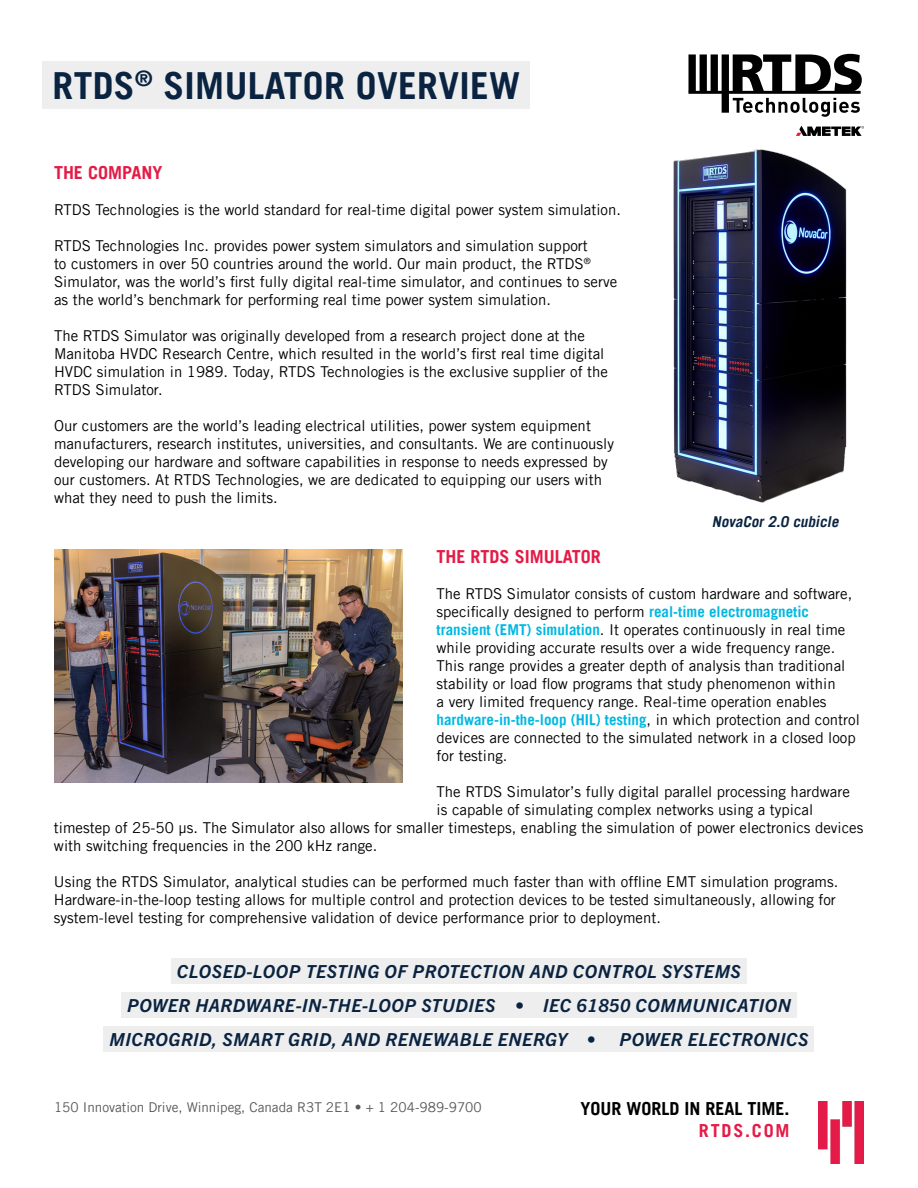
<style>
.page{position:relative;width:918px;height:1188px;background:#fff}
.page>*{position:absolute;margin:0;border:0;box-sizing:border-box;transform-origin:0 0}
.t1{font:700 37.35px "Trade Gothic LT Pro";letter-spacing:.01em;color:#092340}
.t2{font:italic 700 18px "Trade Gothic Next LT Pro";letter-spacing:.03em;color:#092340}
.t3{font:700 18px "Trade Gothic LT Pro";color:#e41b47}
.t4{font:700 18px "Trade Gothic LT Pro";color:#000}
.t5{font:15px/18px "Trade Gothic LT Pro";color:#000}
.t6{font:italic 700 15px "Trade Gothic LT Pro";color:#092340}
.t7{font:13.5px "Trade Gothic LT Pro";color:#58595b}
.s1{font-weight:700;color:#00b8e1}
</style>
<div class="page">
<div style="left:42px;top:62px;width:488px;height:47px;background:#eeeeef"></div>
<svg style="left:688px;top:54px;width:174px;height:63px"></svg>
<svg style="left:796px;top:126px;width:68px;height:10px"></svg>
<img style="left:819px;top:1102px;width:45px;height:61px">
<img style="left:54px;top:550px;width:349px;height:233px">
<div style="left:171px;top:958px;width:576px;height:26px;background:#eeeeef"></div>
<div style="left:121px;top:992px;width:676px;height:26px;background:#eeeeef"></div>
<div style="left:104px;top:1026px;width:710px;height:26px;background:#eeeeef"></div>
<img style="left:673px;top:149px;width:174px;height:354px">
<h1 class="t1" style="left:53px;top:63px;width:469px">RTDS<sup>®</sup> SIMULATOR OVERVIEW</h1>
<p class="t3" style="left:54px;top:162px;width:110px">THE COMPANY</p>
<p class="t5" style="left:54px;top:201px;width:568px">RTDS Technologies is the world standard for real-time digital power system simulation.</p>
<p class="t5" style="left:54px;top:237px;width:565px">RTDS Technologies Inc. provides power system simulators and simulation support<br>to customers in over 50 countries around the world. Our main product, the RTDS<sup>® </sup>Simulator, was the world’s first fully digital real-time simulator, and continues to serve as the world’s benchmark for performing real time power system simulation.</p>
<p class="t5" style="left:54px;top:327px;width:556px">The RTDS Simulator was originally developed from a research project done at the Manitoba HVDC Research Centre, which resulted in the world’s first real time digital HVDC simulation in 1989. Today, RTDS Technologies is the exclusive supplier of the RTDS Simulator.</p>
<p class="t5" style="left:54px;top:417px;width:562px">Our customers are the world’s leading electrical utilities, power system equipment manufacturers, research institutes, universities, and consultants. We are continuously developing our hardware and software capabilities in response to needs expressed by our customers. At RTDS Technologies, we are dedicated to equipping our users with what they need to push the limits.</p>
<p class="t6" style="left:712px;top:513px;width:131px">NovaCor 2.0 cubicle</p>
<p class="t3" style="left:437px;top:545px;width:166px">THE RTDS SIMULATOR</p>
<p class="t5" style="left:437px;top:584px;width:425px">The RTDS Simulator consists of custom hardware and software, specifically designed to perform <span class="s1">real-time electromagnetic transient (EMT) simulation</span>. It operates continuously in real time while providing accurate results over a wide frequency range.<br>This range provides a greater depth of analysis than traditional stability or load flow programs that study phenomenon within<br>a very limited frequency range. Real-time operation enables <span class="s1">hardware-in-the-loop (HIL) testing</span>, in which protection and control devices are connected to the simulated network in a closed loop for testing.</p>
<p class="t5" style="left:437px;top:782px;width:415px">The RTDS Simulator’s fully digital parallel processing hardware</p>
<p class="t5" style="left:437px;top:800px;width:378px">is capable of simulating complex networks using a typical</p>
<p class="t5" style="left:54px;top:818px;width:811px">timestep of 25-50 µs. The Simulator also allows for smaller timesteps, enabling the simulation of power electronics devices</p>
<p class="t5" style="left:54px;top:836px;width:325px">with switching frequencies in the 200 kHz range.</p>
<p class="t5" style="left:54px;top:872px;width:786px">Using the RTDS Simulator, analytical studies can be performed much faster than with offline EMT simulation programs.<br>Hardware-in-the-loop testing allows for multiple control and protection devices to be tested simultaneously, allowing for system-level testing for comprehensive validation of device performance prior to deployment.</p>
<p class="t2" style="left:177px;top:959px;width:566px">CLOSED-LOOP TESTING OF PROTECTION AND CONTROL SYSTEMS</p>
<p class="t2" style="left:127px;top:993px;width:665px">POWER HARDWARE-IN-THE-LOOP STUDIES • IEC 61850 COMMUNICATION</p>
<p class="t2" style="left:109px;top:1027px;width:488px">MICROGRID, SMART GRID, AND RENEWABLE ENERGY •</p>
<p class="t2" style="left:619px;top:1027px;width:191px">POWER ELECTRONICS</p>
<p class="t7" style="left:54px;top:1099px;width:429px">150 Innovation Drive, Winnipeg, Canada R3T 2E1 • + 1 204-989-9700</p>
<p class="t4" style="left:580px;top:1097px;width:211px">YOUR WORLD IN REAL TIME.</p>
<p class="t3" style="left:699px;top:1119px;width:92px">RTDS.COM</p>
</div>
